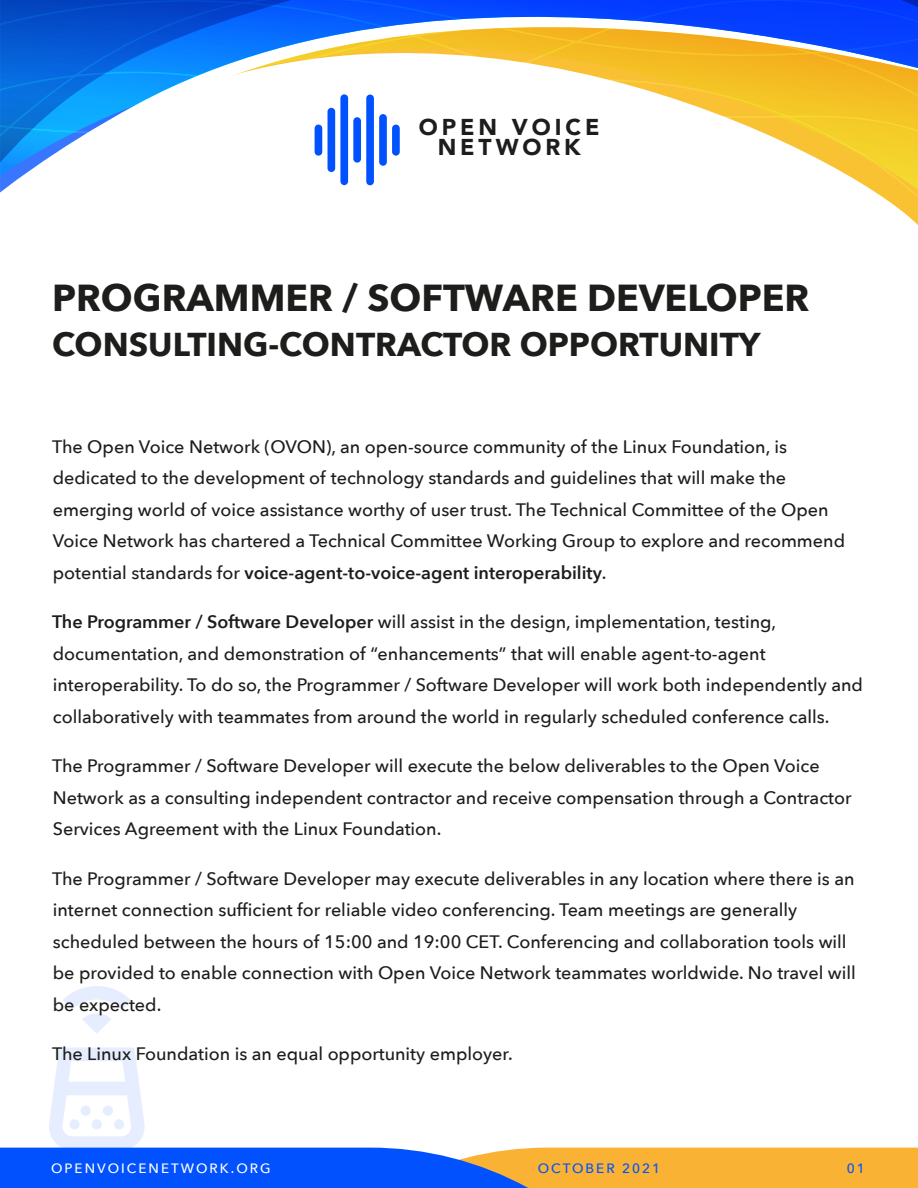
<style>
.page{position:relative;width:918px;height:1188px;background:#fff}
.page>*{position:absolute;margin:0;border:0;box-sizing:border-box;transform-origin:0 0}
.t1{font:700 37.5px "Avenir Next";color:#1d1d1b}
.t2{font:700 33px "Avenir Next";color:#1d1d1b}
.t3{font:900 22.95px/20px "Avenir";letter-spacing:.17em;color:#1d1d1b;text-align:center}
.t4{font:500 18px/31.5px "Avenir Next";color:#1d1d1b}
.t5{font:500 13.5px "Avenir Next";letter-spacing:.15em;color:#fff}
.t6{font:500 13.5px "Avenir Next";letter-spacing:.15em;color:#0151ff}
.s1{font-weight:600}
</style>
<div class="page">
<svg style="left:0;top:0;width:918px;height:225px"></svg>
<div style="left:340px;top:94px;width:8px;height:91px;background:#0151ff;border-radius:4px"></div>
<div style="left:328px;top:108px;width:7px;height:64px;background:#0151ff;border-radius:4px"></div>
<div style="left:353px;top:117px;width:8px;height:46px;background:#0151ff;border-radius:4px"></div>
<div style="left:315px;top:125px;width:7px;height:31px;background:#0151ff;border-radius:4px"></div>
<div style="left:392px;top:125px;width:8px;height:31px;background:#0151ff;border-radius:4px"></div>
<div style="left:366px;top:95px;width:8px;height:90px;background:#0151ff;border-radius:4px"></div>
<div style="left:379px;top:114px;width:8px;height:52px;background:#0151ff;border-radius:4px"></div>
<svg style="left:63px;top:986px;width:68px;height:48px"></svg>
<svg style="left:0;top:1047px;width:918px;height:141px"></svg>
<div style="left:114px;top:1119px;width:10px;height:11px;background:#e6edff;border-radius:50%"></div>
<div style="left:103px;top:1106px;width:10px;height:10px;background:#e6edff;border-radius:50%"></div>
<div style="left:92px;top:1119px;width:10px;height:11px;background:#e6edff;border-radius:50%"></div>
<div style="left:81px;top:1106px;width:10px;height:10px;background:#e6edff;border-radius:50%"></div>
<div style="left:69px;top:1119px;width:11px;height:11px;background:#e6edff;border-radius:50%"></div>
<p class="t3" style="left:419px;top:117px;width:182px">OPEN VOICE<br>NETWORK</p>
<h1 class="t1" style="left:52px;top:265px;width:759px">PROGRAMMER / SOFTWARE DEVELOPER</h1>
<h2 class="t2" style="left:52px;top:316px;width:710px">CONSULTING-CONTRACTOR OPPORTUNITY</h2>
<p class="t4" style="left:52px;top:430px;width:795px">The Open Voice Network (OVON), an open-source community of the Linux Foundation, is dedicated to the development of technology standards and guidelines that will make the emerging world of voice assistance worthy of user trust. The Technical Committee of the Open Voice Network has chartered a Technical Committee Working Group to explore and recommend potential standards for <span class="s1">voice-agent-to-voice-agent interoperability</span>.</p>
<p class="t4" style="left:52px;top:606px;width:812px"><span class="s1">The Programmer / Software Developer</span> will assist in the design, implementation, testing, documentation, and demonstration of “enhancements” that will enable agent-to-agent interoperability. To do so, the Programmer / Software Developer will work both independently and collaboratively with teammates from around the world in regularly scheduled conference calls.</p>
<p class="t4" style="left:52px;top:750px;width:801px">The Programmer / Software Developer will execute the below deliverables to the Open Voice<br>Network as a consulting independent contractor and receive compensation through a Contractor<br>Services Agreement with the Linux Foundation.</p>
<p class="t4" style="left:52px;top:862px;width:805px">The Programmer / Software Developer may execute deliverables in any location where there is an internet connection sufficient for reliable video conferencing. Team meetings are generally scheduled between the hours of 15:00 and 19:00 CET. Conferencing and collaboration tools will be provided to enable connection with Open Voice Network teammates worldwide. No travel will be expected.</p>
<p class="t4" style="left:52px;top:1038px;width:462px">The Linux Foundation is an equal opportunity employer.</p>
<p class="t5" style="left:51px;top:1156px;width:221px">OPENVOICENETWORK.ORG</p>
<p class="t6" style="left:538px;top:1156px;width:124px">OCTOBER 2021</p>
<p class="t6" style="left:847px;top:1156px;width:20px">01</p>
</div>
